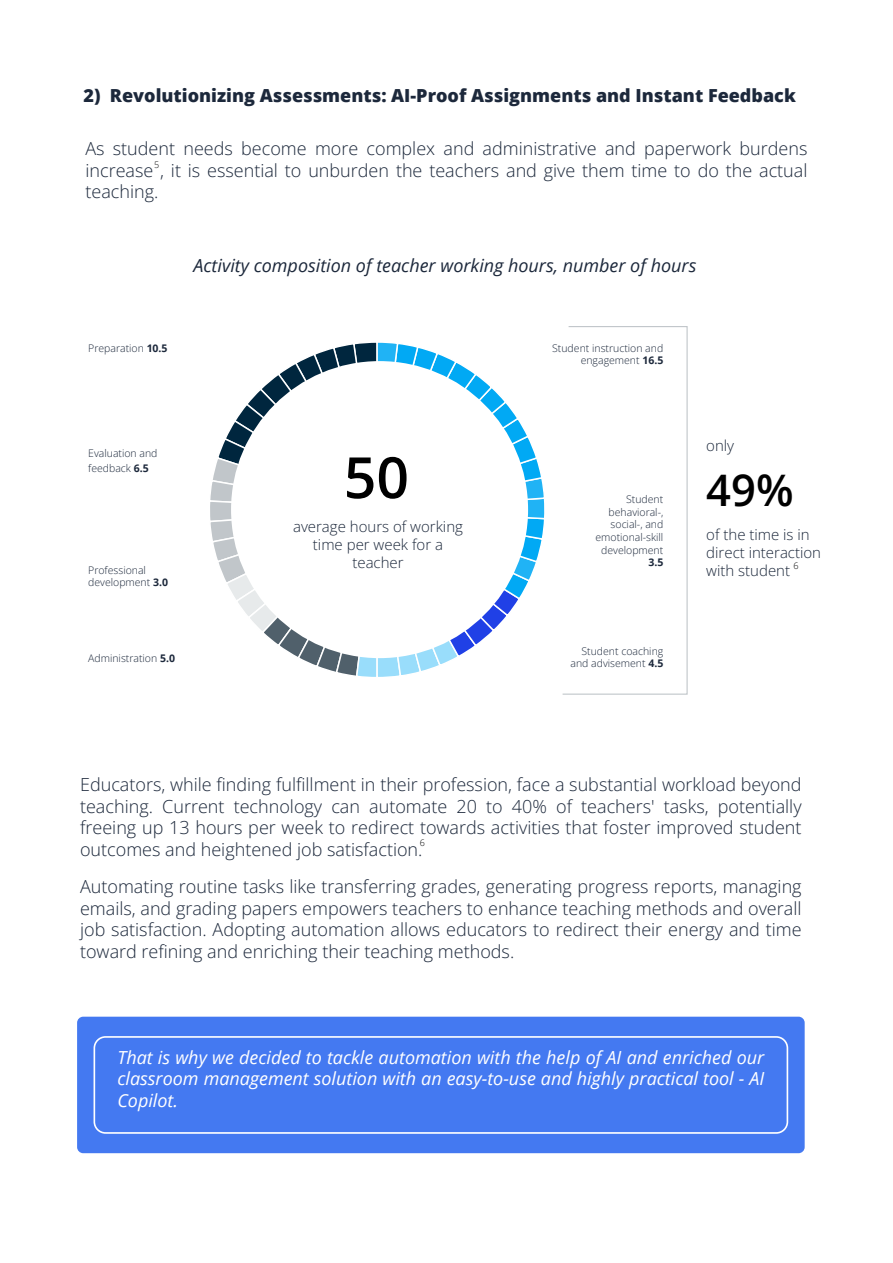
<style>
.page{position:relative;width:893px;height:1263px;background:#fff}
.page>*{position:absolute;margin:0;border:0;box-sizing:border-box;transform-origin:0 0}
.t1{font:600 57px "Open Sans";color:#000}
.t2{font:600 43.5px "Open Sans";color:#000}
.t3{font:300 18px/21.6px "Open Sans";color:#1c283b;text-align:justify}
.t4{font:italic 18px/21.6px "Open Sans";color:#fff;text-align:justify}
.t5{font:800 18px "Open Sans";color:#1c283b}
.t6{font:italic 18px "Open Sans";color:#1c283b}
.t7{font:300 15px/18px "Open Sans";color:#1c283b;text-align:center}
.t8{font:300 10.5px/12.6px "Open Sans";color:#1c283b;text-align:right}
.t9{font:700 10.5px "Open Sans";color:#1c283b}
.t10{font:300 9px "Open Sans";color:#000}
.s1{font-weight:700}
</style>
<div class="page">
<svg style="left:210px;top:342px;width:335px;height:335px"></svg>
<div style="left:231px;top:361px;width:297px;height:297px;background:#fff;border-radius:50%"></div>
<svg style="left:562px;top:326px;width:126px;height:369px"></svg>
<div style="left:77px;top:1017px;width:728px;height:136px;background:#4479f1;border-radius:6px"></div>
<div style="left:94px;top:1036px;width:694px;height:98px;border:2px solid #fff;border-radius:11px"></div>
<p class="t5" style="left:84px;top:82px;width:714px">2) Revolutionizing Assessments: AI-Proof Assignments and Instant Feedback</p>
<p class="t3" style="left:85px;top:137px;width:723px">As student needs become more complex and administrative and paperwork burdens increase , it is essential to unburden the teachers and give them time to do the actual teaching.</p>
<p class="t10" style="left:154px;top:159px;width:7px">5</p>
<p class="t6" style="left:194px;top:253px;width:504px">Activity composition of teacher working hours, number of hours</p>
<p class="t8" style="left:88px;top:341px;width:81px">Preparation <span class="s1">10.5</span></p>
<p class="t8" style="left:552px;top:341px;width:113px">Student instruction and engagement <span class="s1">16.5</span></p>
<p class="t8" style="left:88px;top:445px;width:71px;line-height:15px;text-align:left">Evaluation and feedback <span class="s1">6.5</span></p>
<p class="t8" style="left:88px;top:563px;width:81px;text-align:left">Professional development <span class="s1">3.0</span></p>
<p class="t8" style="left:88px;top:652px;width:88px">Administration <span class="s1">5.0</span></p>
<h1 class="t1" style="left:344px;top:438px;width:67px">50</h1>
<p class="t7" style="left:293px;top:517px;width:171px">average hours of working time per week for a teacher</p>
<p class="t8" style="left:595px;top:493px;width:69px">Student behavioral-, social-, and emotional-skill development</p>
<p class="t9" style="left:648px;top:555px;width:16px">3.5</p>
<p class="t8" style="left:570px;top:644px;width:94px">Student coaching and advisement <span class="s1">4.5</span></p>
<p class="t7" style="left:706px;top:436px;width:29px">only</p>
<h2 class="t2" style="left:706px;top:460px;width:89px">49%</h2>
<p class="t7" style="left:706px;top:525px;width:116px;text-align:left">of the time is in direct interaction with student</p>
<p class="t10" style="left:793px;top:560px;width:7px">6</p>
<p class="t3" style="left:80px;top:773px;width:723px">Educators, while finding fulfillment in their profession, face a substantial workload beyond teaching. Current technology can automate 20 to 40% of teachers' tasks, potentially freeing up 13 hours per week to redirect towards activities that foster improved student outcomes and heightened job satisfaction.</p>
<p class="t3" style="left:80px;top:875px;width:723px">Automating routine tasks like transferring grades, generating progress reports, managing emails, and grading papers empowers teachers to enhance teaching methods and overall job satisfaction. Adopting automation allows educators to redirect their energy and time toward refining and enriching their teaching methods.</p>
<p class="t10" style="left:420px;top:837px;width:7px">6</p>
<p class="t4" style="left:117px;top:1046px;width:648px">That is why we decided to tackle automation with the help of AI and enriched our classroom management solution with an easy-to-use and highly practical tool - AI Copilot.</p>
</div>
